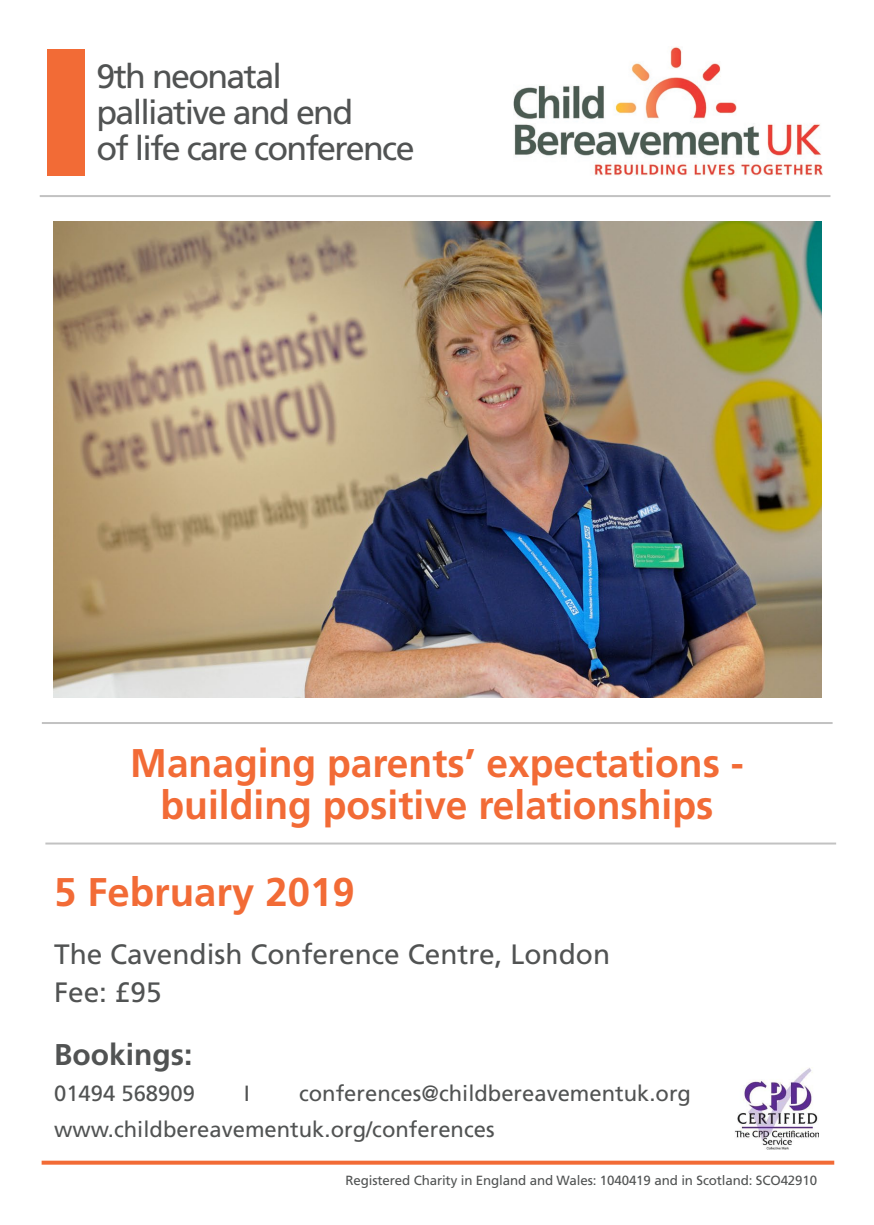
<style>
.page{position:relative;width:874px;height:1225px;background:#fff}
.page>*{position:absolute;margin:0;border:0;box-sizing:border-box;transform-origin:0 0}
.t1{font:700 40px/42px "Frutiger LT Std";color:#f26b36;text-align:center}
.t2{font:33.6px/36px "Frutiger LT Std";letter-spacing:-.05em;color:#515353}
.t3{font:700 30px "Frutiger LT Std";color:#515353}
.t4{font:28px/38px "Frutiger LT Std";color:#515353}
.t5{font:22px/36px "Frutiger LT Std";color:#515353}
.t6{font:13.4px "Frutiger LT Std";letter-spacing:-.01em;color:#515353}
</style>
<div class="page">
<img style="left:513px;top:46px;width:309px;height:130px">
<hr style="left:40px;top:195px;width:790px;height:2px;background:#a0a0a0">
<div style="left:48px;top:50px;width:37px;height:126px;background:#f26b36"></div>
<svg style="left:42px;top:1160px;width:791px;height:4px;background:#f48357"></svg>
<img style="left:54px;top:222px;width:767px;height:475px">
<hr style="left:42px;top:722px;width:790px;height:2px;background:#a0a0a0">
<hr style="left:45px;top:842px;width:790px;height:2px;background:#a0a0a0">
<img style="left:735px;top:1068px;width:82px;height:81px">
<p class="t2" style="left:96px;top:59px;width:319px">9th neonatal palliative and end<br>of life care conference</p>
<p class="t1" style="left:130px;top:742px;width:614px">Managing parents’ expectations - building positive relationships</p>
<p class="t1" style="left:54px;top:871px;width:302px">5 February 2019</p>
<p class="t4" style="left:54px;top:935px;width:557px">The Cavendish Conference Centre, London<br>Fee: £95</p>
<p class="t3" style="left:54px;top:1037px;width:140px">Bookings:</p>
<p class="t5" style="left:54px;top:1075px;width:142px">01494 568909</p>
<p class="t5" style="left:244px;top:1075px;width:8px">I</p>
<p class="t5" style="left:54px;top:1075px;width:638px;text-indent:245px">conferences@childbereavementuk.org www.childbereavementuk.org/conferences</p>
<p class="t6" style="left:345px;top:1172px;width:473px">Registered Charity in England and Wales: 1040419 and in Scotland: SCO42910</p>
</div>
